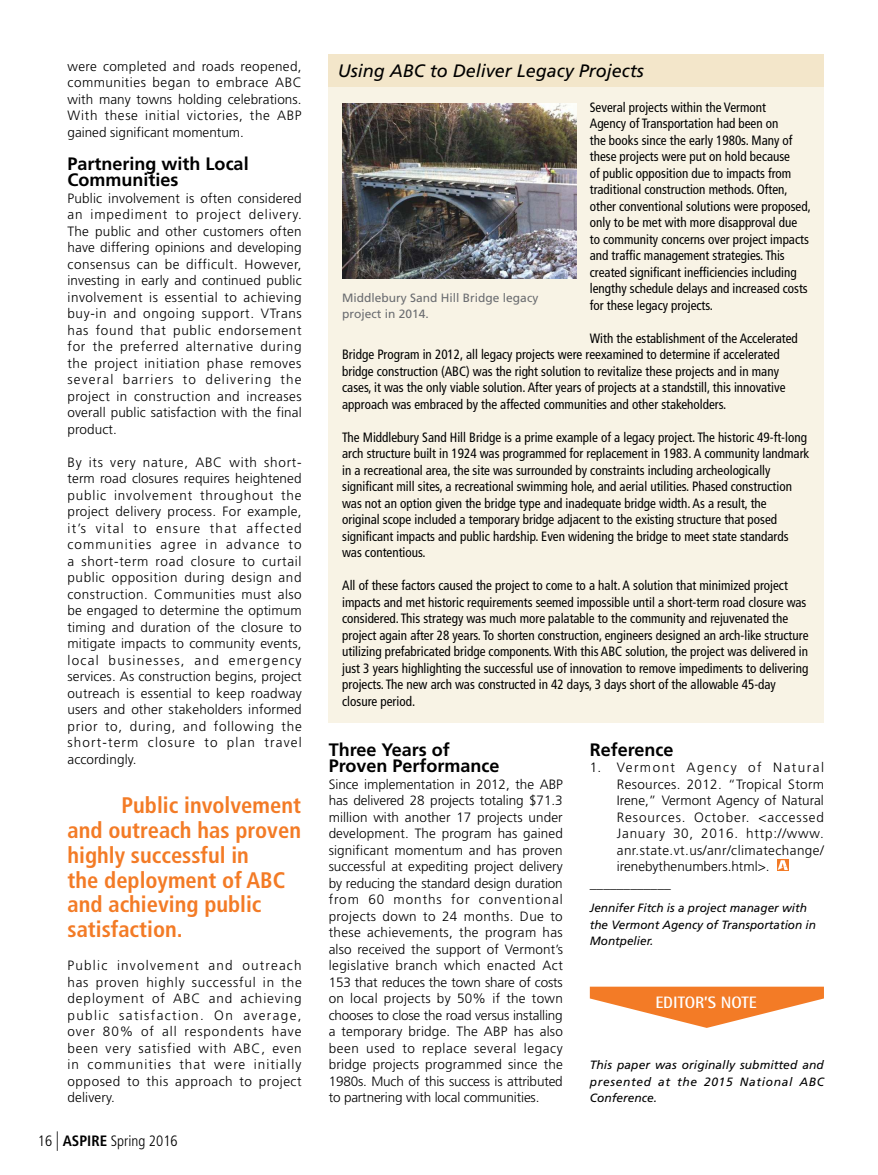
<style>
.page{position:relative;width:878px;height:1175px;background:#fff}
.page>*{position:absolute;margin:0;border:0;box-sizing:border-box;transform-origin:0 0}
.t1{font:700 condensed 22.5px/24.8px "Frutiger LT Std";color:#f37b26}
.t2{font:700 18px/16.5px "Frutiger LT Std";color:#000}
.t3{font:italic 18px "Frutiger LT Std";color:#000}
.t4{font:700 16.5px "Rotis Semi Sans Std";color:#fff}
.t5{font:300 condensed 15px "Frutiger LT Std";color:#000}
.t6{font:300 13.5px/16.5px "Frutiger LT Std";letter-spacing:.01em;color:#000;text-align:justify}
.t7{font:condensed 13.5px/16.5px "Frutiger LT Std";color:#000}
.t8{font:italic 12px/16.5px "Frutiger LT Std";color:#000}
.t9{font:12px/16.5px "Frutiger LT Std";color:#6b6d71}
.s1{font-size:19.5px}
.s2{font-weight:700}
</style>
<div class="page">
<div style="left:777px;top:859px;width:11px;height:12px;background:#f37b26"></div>
<svg style="left:777px;top:860px;width:10px;height:10px"></svg>
<div style="left:328px;top:54px;width:496px;height:33px;background:#f3e6ca"></div>
<div style="left:328px;top:87px;width:496px;height:635px;background:#f8f3e5"></div>
<img style="left:342px;top:103px;width:234px;height:175px">
<svg style="left:590px;top:986px;width:234px;height:41px"></svg>
<p class="t6" style="left:68px;top:59px;width:236px">were completed and roads reopened, communities began to embrace ABC with many towns holding celebrations.<br>With these initial victories, the ABP gained significant momentum.</p>
<p class="t2" style="left:68px;top:156px;width:183px">Partnering with Local<br>Communities</p>
<p class="t6" style="left:68px;top:191px;width:236px">Public involvement is often considered an impediment to project delivery.<br>The public and other customers often have differing opinions and developing consensus can be difficult. However, investing in early and continued public involvement is essential to achieving buy-in and ongoing support. VTrans has found that public endorsement for the preferred alternative during the project initiation phase removes several barriers to delivering the project in construction and increases overall public satisfaction with the final product.</p>
<p class="t6" style="left:68px;top:455px;width:236px">By its very nature, ABC with short&shy;term road closures requires heightened public involvement throughout the project delivery process. For example, it’s vital to ensure that affected communities agree in advance to a short-term road closure to curtail public opposition during design and construction. Communities must also be engaged to determine the optimum timing and duration of the closure to mitigate impacts to community events, local businesses, and emergency services. As construction begins, project outreach is essential to keep roadway users and other stakeholders informed prior to, during, and following the short-term closure to plan travel accordingly.</p>
<p class="t1" style="left:68px;top:795px;width:235px;text-indent:54px">Public involvement and outreach has proven highly successful in<br>the deployment of ABC and achieving public satisfaction.</p>
<p class="t6" style="left:68px;top:958px;width:236px">Public involvement and outreach has proven highly successful in the deployment of ABC and achieving public satisfaction. On average, over 80% of all respondents have been very satisfied with ABC, even in communities that were initially opposed to this approach to project delivery.</p>
<p class="t5" style="left:38px;top:1134px;width:141px">16 <span class="s1">|</span> <span class="s2">ASPIRE</span> Spring 2016</p>
<p class="t3" style="left:338px;top:64px;width:308px">Using ABC to Deliver Legacy Projects</p>
<p class="t7" style="left:590px;top:100px;width:222px">Several projects within the Vermont<br>Agency of Transportation had been on<br>the books since the early 1980s. Many of these projects were put on hold because<br>of public opposition due to impacts from traditional construction methods. Often, other conventional solutions were proposed, only to be met with more disapproval due to community concerns over project impacts and traffic management strategies. This created significant inefficiencies including lengthy schedule delays and increased costs for these legacy projects.</p>
<p class="t7" style="left:342px;top:331px;width:457px;text-indent:247px">With the establishment of the Accelerated Bridge Program in 2012, all legacy projects were reexamined to determine if accelerated bridge construction (ABC) was the right solution to revitalize these projects and in many cases, it was the only viable solution. After years of projects at a standstill, this innovative approach was embraced by the affected communities and other stakeholders.</p>
<p class="t7" style="left:342px;top:430px;width:468px">The Middlebury Sand Hill Bridge is a prime example of a legacy project. The historic 49-ft-long arch structure built in 1924 was programmed for replacement in 1983. A community landmark in a recreational area, the site was surrounded by constraints including archeologically significant mill sites, a recreational swimming hole, and aerial utilities. Phased construction was not an option given the bridge type and inadequate bridge width. As a result, the<br>original scope included a temporary bridge adjacent to the existing structure that posed significant impacts and public hardship. Even widening the bridge to meet state standards was contentious.</p>
<p class="t7" style="left:342px;top:578px;width:468px">All of these factors caused the project to come to a halt. A solution that minimized project impacts and met historic requirements seemed impossible until a short-term road closure was considered. This strategy was much more palatable to the community and rejuvenated the project again after 28 years. To shorten construction, engineers designed an arch-like structure utilizing prefabricated bridge components. With this ABC solution, the project was delivered in just 3 years highlighting the successful use of innovation to remove impediments to delivering projects. The new arch was constructed in 42 days, 3 days short of the allowable 45-day closure period.</p>
<p class="t9" style="left:342px;top:290px;width:198px">Middlebury Sand Hill Bridge legacy project in 2014.</p>
<p class="t2" style="left:328px;top:742px;width:172px">Three Years of<br>Proven Performance</p>
<p class="t6" style="left:328px;top:776px;width:236px">Since implementation in 2012, the ABP has delivered 28 projects totaling $71.3 million with another 17 projects under development. The program has gained significant momentum and has proven successful at expediting project delivery by reducing the standard design duration from 60 months for conventional projects down to 24 months. Due to these achievements, the program has also received the support of Vermont’s legislative branch which enacted Act 153 that reduces the town share of costs on local projects by 50% if the town chooses to close the road versus installing a temporary bridge. The ABP has also been used to replace several legacy bridge projects programmed since the 1980s. Much of this success is attributed to partnering with local communities.</p>
<p class="t2" style="left:590px;top:742px;width:85px">Reference</p>
<p class="t6" style="left:616px;top:760px;width:209px;text-indent:-27px">1. Vermont Agency of Natural Resources. 2012. “Tropical Storm Irene,” Vermont Agency of Natural Resources. October. &lt;accessed January 30, 2016. http://www. anr.state.vt.us/anr/climatechange/ irenebythenumbers.html&gt;.</p>
<p class="t8" style="left:590px;top:901px;width:228px">Jennifer Fitch is a project manager with the Vermont Agency of Transportation in<br>Montpelier.</p>
<p class="t4" style="left:655px;top:997px;width:103px">EDITOR’S NOTE</p>
<p class="t8" style="left:590px;top:1057px;width:236px;text-align:justify">This paper was originally submitted and presented at the 2015 National ABC Conference.</p>
</div>
